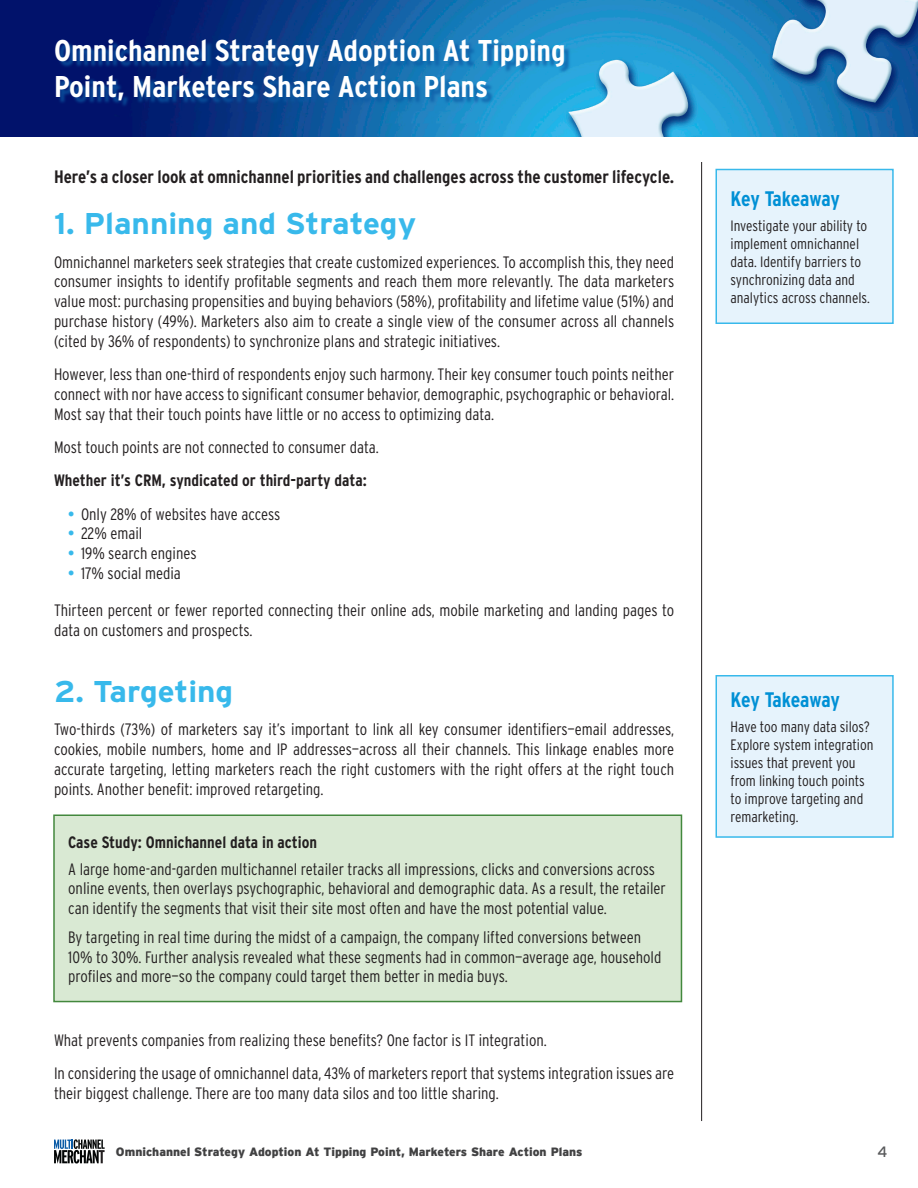
<style>
.page{position:relative;width:918px;height:1188px;background:#fff}
.page>*{position:absolute;margin:0;border:0;box-sizing:border-box;transform-origin:0 0}
.t1{font:700 condensed 30px/36px "Interstate";color:#fff;scale:1.05 1}
.head{font:700 30px "Interstate";color:#38b9eb;scale:1.05 1}
.key_insight_head{font:700 condensed 21px "Interstate";letter-spacing:-.015em;color:#0090d5}
.body{font:700 condensed 18px "Interstate";color:#231f20}
.body-2{font:300 condensed 16.5px/19.8px "Interstate";color:#231f20;text-align:justify}
.key_insight_body{font:300 condensed 16.5px/19.8px "Interstate";color:#231f20}
.body-3{font:700 condensed 16.5px "Interstate";color:#231f20}
.key_insight_body-2{font:700 condensed 16.5px "Interstate";color:#231f20}
.key_insight_body-3{font:300 condensed 15px/18px "Interstate";color:#231f20}
.t2{font:15px "Interstate";color:#58595b}
.t3{font:900 12px "Interstate";color:#414142}
</style>
<div class="page">
<img style="left:0;top:0;width:918px;height:136px">
<hr style="left:701px;top:162px;width:1px;height:959px;background:#231f20">
<svg style="left:54px;top:1139px;width:51px;height:25px"></svg>
<div style="left:57px;top:41px;width:515px;height:67px;background:#0b5ba6;opacity:.75"></div>
<div style="left:716px;top:170px;width:177px;height:153px;background:#e6f3fc"></div>
<div style="left:716px;top:169px;width:178px;height:155px;border:2px solid #38b9eb"></div>
<div style="left:54px;top:815px;width:627px;height:187px;background:#d9e9d3"></div>
<div style="left:53px;top:814px;width:629px;height:188px;border:2px solid #43883d"></div>
<div style="left:716px;top:676px;width:177px;height:161px;background:#e6f3fc"></div>
<div style="left:716px;top:675px;width:178px;height:163px;border:2px solid #38b9eb"></div>
<h1 class="t1" style="left:54px;top:32px;width:489px">Omnichannel Strategy Adoption At Tipping<br>Point, Marketers Share Action Plans</h1>
<p class="body" style="left:54px;top:167px;width:622px">Here’s a closer look at omnichannel priorities and challenges across the customer lifecycle.</p>
<p class="head" style="left:54px;top:207px;width:347px">1. Planning and Strategy</p>
<p class="body-2" style="left:54px;top:252px;width:622px">Omnichannel marketers seek strategies that create customized experiences. To accomplish this, they need consumer insights to identify profitable segments and reach them more relevantly. The data marketers value most: purchasing propensities and buying behaviors (58%), profitability and lifetime value (51%) and purchase history (49%). Marketers also aim to create a single view of the consumer across all channels (cited by 36% of respondents) to synchronize plans and strategic initiatives.</p>
<p class="body-2" style="left:54px;top:364px;width:622px">However, less than one-third of respondents enjoy such harmony. Their key consumer touch points neither connect with nor have access to significant consumer behavior, demographic, psychographic or behavioral.<br>Most say that their touch points have little or no access to optimizing data.</p>
<p class="body-2" style="left:54px;top:437px;width:326px">Most touch points are not connected to consumer data.</p>
<p class="body-3" style="left:54px;top:471px;width:314px">Whether it’s CRM, syndicated or third-party data:</p>
<p class="body-2" style="left:81px;top:504px;width:201px">Only 28% of websites have access</p>
<p class="body-2" style="left:81px;top:523px;width:63px">22% email</p>
<p class="body-2" style="left:81px;top:543px;width:117px">19% search engines</p>
<p class="body-2" style="left:81px;top:563px;width:101px">17% social media</p>
<p class="body-2" style="left:54px;top:600px;width:622px">Thirteen percent or fewer reported connecting their online ads, mobile marketing and landing pages to data on customers and prospects.</p>
<p class="head" style="left:54px;top:675px;width:172px">2. Targeting</p>
<p class="body-2" style="left:54px;top:719px;width:622px">Two-thirds (73%) of marketers say it’s important to link all key consumer identifiers—email addresses, cookies, mobile numbers, home and IP addresses—across all their channels. This linkage enables more accurate targeting, letting marketers reach the right customers with the right offers at the right touch points. Another benefit: improved retargeting.</p>
<p class="key_insight_body-2" style="left:68px;top:833px;width:250px">Case Study: Omnichannel data in action</p>
<p class="key_insight_body" style="left:68px;top:859px;width:599px">A large home-and-garden multichannel retailer tracks all impressions, clicks and conversions across online events, then overlays psychographic, behavioral and demographic data. As a result, the retailer can identify the segments that visit their site most often and have the most potential value.</p>
<p class="key_insight_body" style="left:68px;top:927px;width:595px">By targeting in real time during the midst of a campaign, the company lifted conversions between<br>10% to 30%. Further analysis revealed what these segments had in common—average age, household profiles and more—so the company could target them better in media buys.</p>
<p class="body-2" style="left:54px;top:1030px;width:494px">What prevents companies from realizing these benefits? One factor is IT integration.</p>
<p class="body-2" style="left:54px;top:1063px;width:622px">In considering the usage of omnichannel data, 43% of marketers report that systems integration issues are their biggest challenge. There are too many data silos and too little sharing.</p>
<p class="key_insight_head" style="left:730px;top:187px;width:111px">Key Takeaway</p>
<p class="key_insight_body-3" style="left:730px;top:217px;width:141px">Investigate your ability to implement omnichannel data. Identify barriers to synchronizing data and analytics across channels.</p>
<p class="key_insight_head" style="left:730px;top:688px;width:111px">Key Takeaway</p>
<p class="key_insight_body-3" style="left:730px;top:718px;width:144px">Have too many data silos?<br>Explore system integration issues that prevent you from linking touch points to improve targeting and remarketing.</p>
<p class="t3" style="left:116px;top:1145px;width:468px">Omnichannel Strategy Adoption At Tipping Point, Marketers Share Action Plans</p>
<p class="t2" style="left:878px;top:1143px;width:12px">4</p>
</div>
